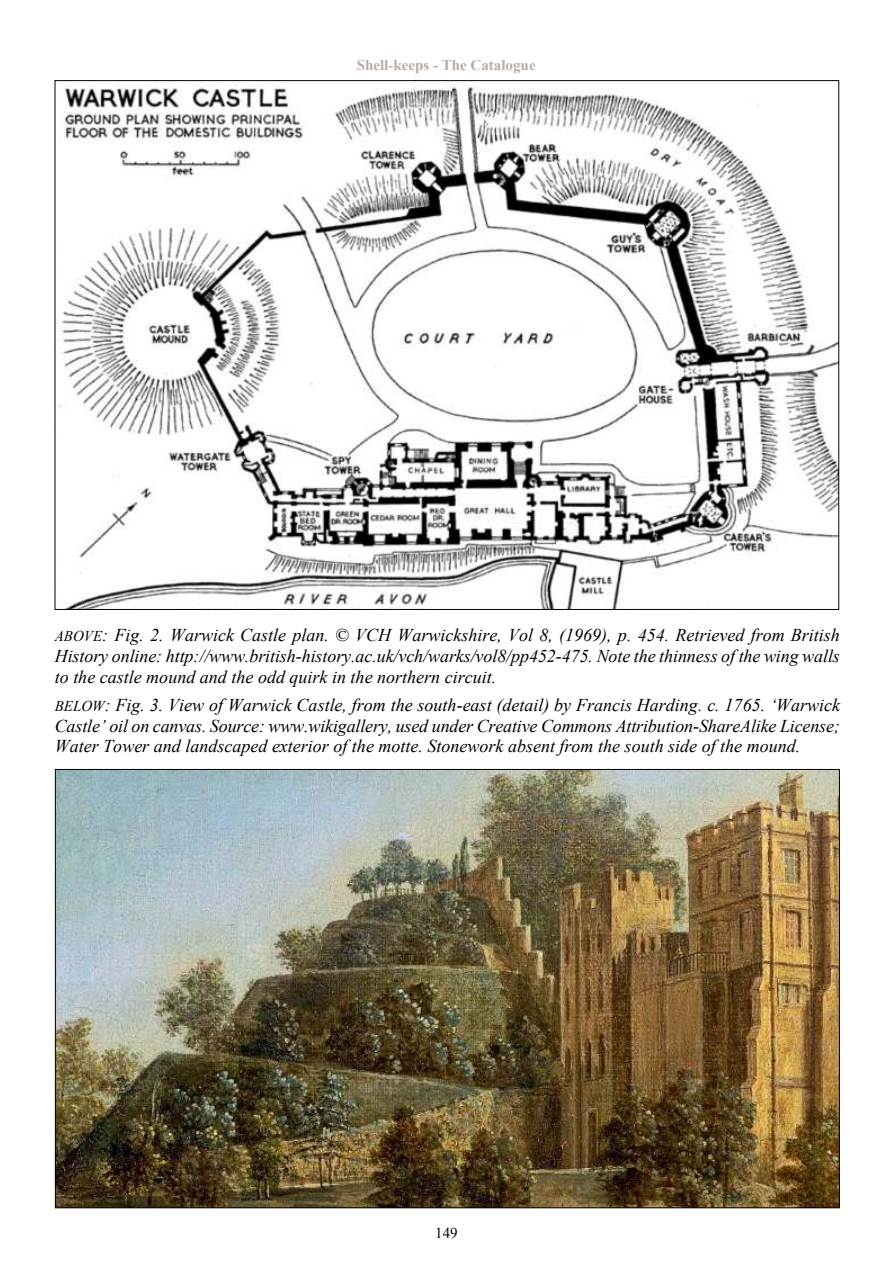
<style>
.page{position:relative;width:893px;height:1263px;background:#fff}
.page>*{position:absolute;margin:0;border:0;box-sizing:border-box;transform-origin:0 0}
.t1{font:italic 18px/20.6px "Times New Roman";color:#000;text-align:justify}
.t2{font:700 15px "Times New Roman";color:#b8a9a4}
.t3{font:15px "Times New Roman";color:#000}
.s1{font-size:15px}
</style>
<div class="page">
<img style="left:57px;top:771px;width:781px;height:435px">
<img style="left:58px;top:85px;width:779px;height:523px">
<p class="t2" style="left:357px;top:60px;width:180px">Shell-keeps - The Catalogue</p>
<p class="t1" style="left:55px;top:627px;width:787px"><span class="s1">ABOVE</span>: Fig. 2. Warwick Castle plan. © VCH Warwickshire, Vol 8, (1969), p. 454. Retrieved from British History online: http://www.british-history.ac.uk/vch/warks/vol8/pp452-475. Note the thinness of the wing walls to the castle mound and the odd quirk in the northern circuit.</p>
<p class="t1" style="left:55px;top:696px;width:787px"><span class="s1">BELOW</span>: Fig. 3. View of Warwick Castle, from the south-east (detail) by Francis Harding. c. 1765. ‘Warwick Castle’ oil on canvas. Source: www.wikigallery, used under Creative Commons Attribution-ShareAlike License; Water Tower and landscaped exterior of the motte. Stonework absent from the south side of the mound.</p>
<p class="t3" style="left:435px;top:1227px;width:24px">149</p>
</div>
